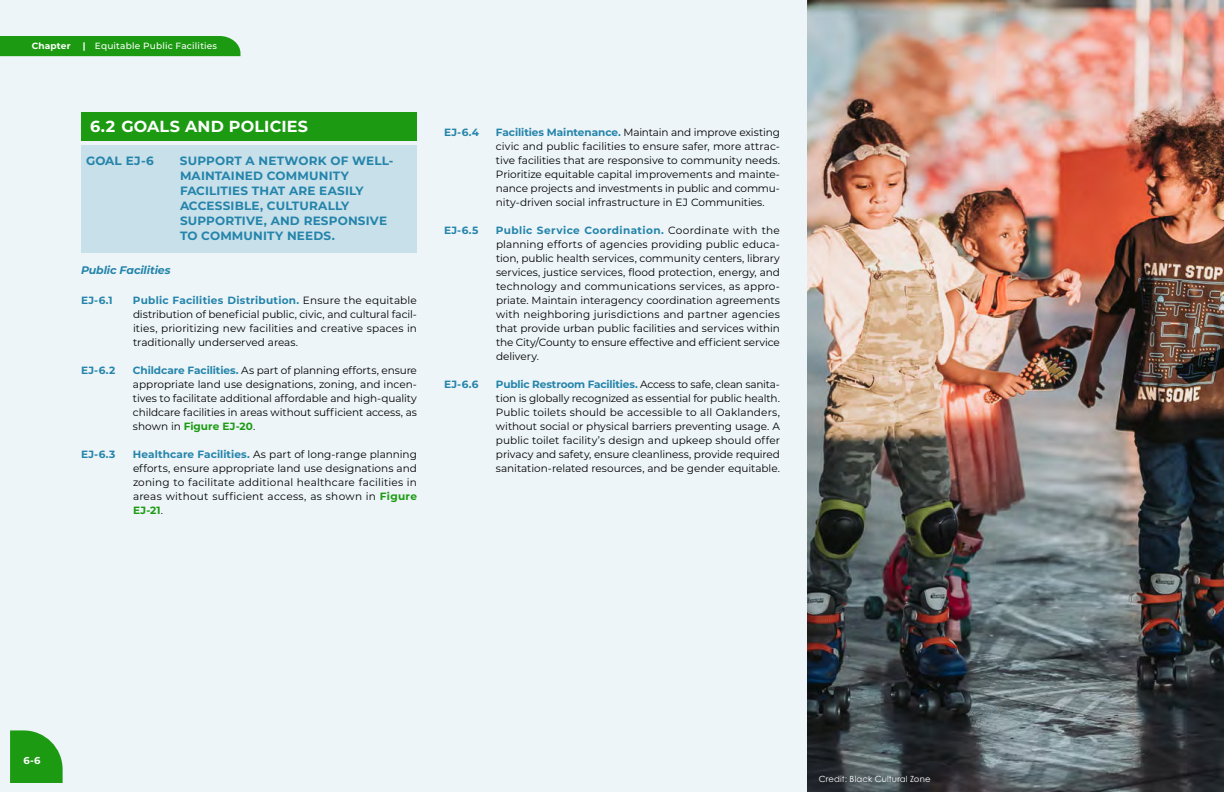
<style>
.page{position:relative;width:1224px;height:792px;background:#fff}
.page>*{position:absolute;margin:0;border:0;box-sizing:border-box;transform-origin:0 0}
.t1{font:700 16px "Montserrat";letter-spacing:.01em;color:#fff}
.Goal{font:700 12px/15px "Montserrat";letter-spacing:.015em;color:#2484aa}
.Goal_subhead{font:italic 700 11px "Montserrat";letter-spacing:-.01em;color:#2484aa}
.Policy{font:10.5px/14px "Montserrat";letter-spacing:-.005em;color:#000;text-align:justify}
.Policy-2{font:700 10.5px "Montserrat";letter-spacing:.03em;color:#2484aa}
.t2{font:700 10px "Montserrat";color:#fff}
.t3{font:500 9px "Montserrat";letter-spacing:.02em;color:#fff}
.t4{font:700 9px "Montserrat";letter-spacing:.02em;color:#fff}
.Photo_Caption{font:8.5px "Century Gothic Pro";letter-spacing:.02em;color:#fff}
.s1{font-weight:700}
.s2{font-weight:700;color:#2484aa}
.s3{font-weight:700;color:#1c9b12}
</style>
<div class="page">
<div style="left:0;top:0;width:829px;height:792px;background:#edf5f8"></div>
<div style="left:0;top:36px;width:240px;height:20px;background:#1c9b12"></div>
<svg style="left:10px;top:730px;width:53px;height:53px;background:#37a730"></svg>
<div style="left:81px;top:112px;width:336px;height:29px;background:#1c9b12"></div>
<div style="left:81px;top:145px;width:336px;height:107px;background:#c8e0ea"></div>
<img style="left:807px;top:0;width:417px;height:792px">
<p class="t4" style="left:32px;top:40px;width:40px">Chapter</p>
<p class="t3" style="left:83px;top:40px;width:136px"><span class="s1">|</span> Equitable Public Facilities</p>
<p class="t1" style="left:90px;top:115px;width:220px">6.2 GOALS AND POLICIES</p>
<p class="Goal" style="left:86px;top:153px;width:69px">GOAL EJ-6</p>
<p class="Goal" style="left:180px;top:153px;width:215px">SUPPORT A NETWORK OF WELL-<br>MAINTAINED COMMUNITY<br>FACILITIES THAT ARE EASILY<br>ACCESSIBLE, CULTURALLY<br>SUPPORTIVE, AND RESPONSIVE<br>TO COMMUNITY NEEDS.</p>
<p class="Goal_subhead" style="left:81px;top:263px;width:91px">Public Facilities</p>
<p class="Policy-2" style="left:81px;top:293px;width:33px">EJ-6.1</p>
<p class="Policy" style="left:133px;top:293px;width:286px"><span class="s2">Public Facilities Distribution.</span> Ensure the equitable distribution of beneficial public, civic, and cultural facil&shy;ities, prioritizing new facilities and creative spaces in traditionally underserved areas.</p>
<p class="Policy-2" style="left:81px;top:363px;width:36px">EJ-6.2</p>
<p class="Policy" style="left:133px;top:363px;width:286px"><span class="s2">Childcare Facilities.</span> As part of planning efforts, ensure appropriate land use designations, zoning, and incen&shy;tives to facilitate additional affordable and high-quality childcare facilities in areas without sufficient access, as shown in <span class="s3">Figure EJ-20</span>.</p>
<p class="Policy-2" style="left:81px;top:447px;width:36px">EJ-6.3</p>
<p class="Policy" style="left:133px;top:447px;width:286px"><span class="s2">Healthcare Facilities.</span> As part of long-range planning efforts, ensure appropriate land use designations and zoning to facilitate additional healthcare facilities in areas without sufficient access, as shown in <span class="s3">Figure EJ-21</span>.</p>
<p class="Policy-2" style="left:444px;top:125px;width:37px">EJ-6.4</p>
<p class="Policy" style="left:496px;top:125px;width:286px"><span class="s2">Facilities Maintenance.</span> Maintain and improve existing civic and public facilities to ensure safer, more attrac&shy;tive facilities that are responsive to community needs.<br>Prioritize equitable capital improvements and mainte&shy;nance projects and investments in public and commu&shy;nity-driven social infrastructure in EJ Communities.</p>
<p class="Policy-2" style="left:444px;top:223px;width:36px">EJ-6.5</p>
<p class="Policy" style="left:496px;top:223px;width:286px"><span class="s2">Public Service Coordination.</span> Coordinate with the planning efforts of agencies providing public educa&shy;tion, public health services, community centers, library services, justice services, flood protection, energy, and technology and communications services, as appro&shy;priate. Maintain interagency coordination agreements with neighboring jurisdictions and partner agencies that provide urban public facilities and services within the City/County to ensure effective and efficient service delivery.</p>
<p class="Policy-2" style="left:444px;top:377px;width:36px">EJ-6.6</p>
<p class="Policy" style="left:496px;top:377px;width:286px"><span class="s2">Public Restroom Facilities.</span> Access to safe, clean sanita&shy;tion is globally recognized as essential for public health.<br>Public toilets should be accessible to all Oaklanders, without social or physical barriers preventing usage. A public toilet facility’s design and upkeep should offer privacy and safety, ensure cleanliness, provide required sanitation-related resources, and be gender equitable.</p>
<p class="t2" style="left:23px;top:753px;width:19px">6-6</p>
<p class="Photo_Caption" style="left:819px;top:774px;width:113px">Credit: Black Cultural Zone</p>
</div>
